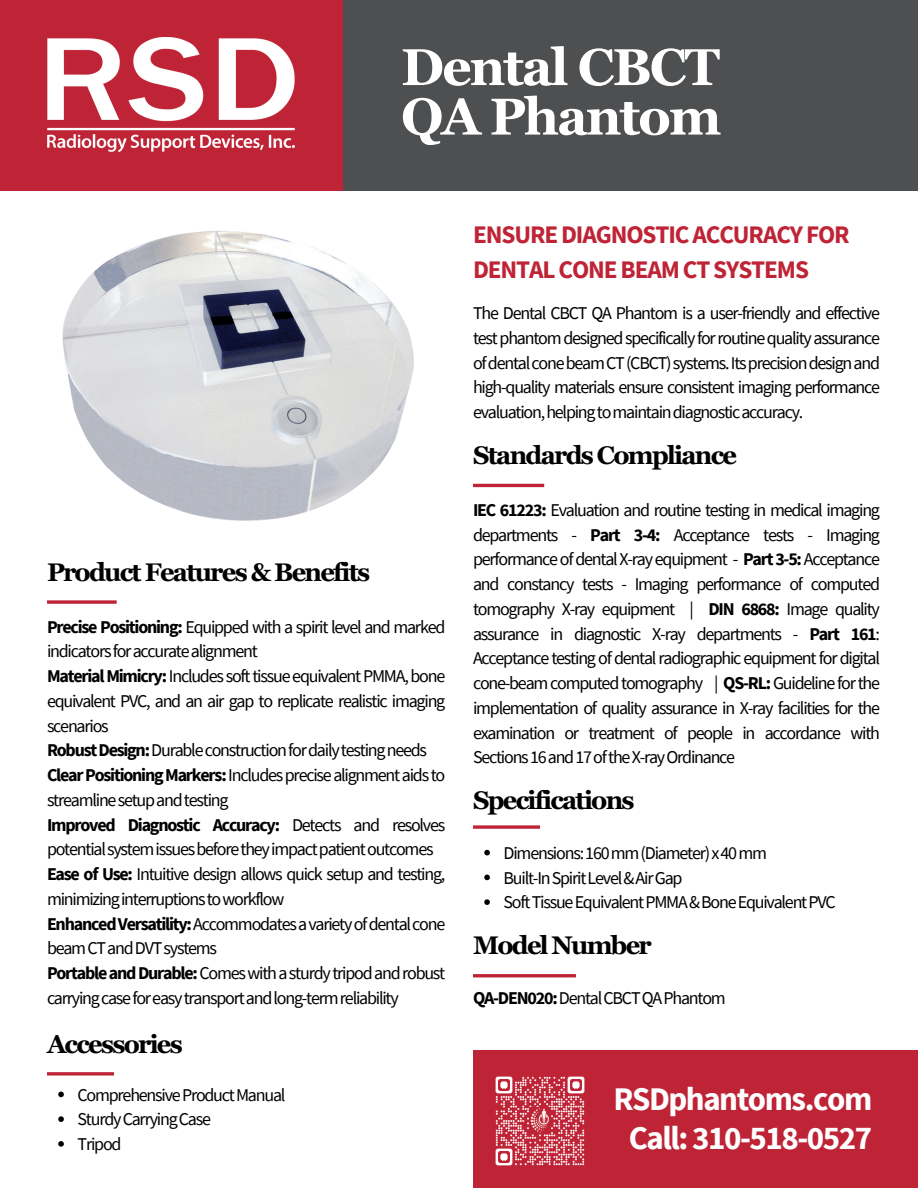
<style>
.page{position:relative;width:918px;height:1188px;background:#fff}
.page>*{position:absolute;margin:0;border:0;box-sizing:border-box;transform-origin:0 0}
.t1{font:700 51.6px/49.5px "Georgia Pro";letter-spacing:-.04em;color:#fff}
.t2{font:700 33px/39.3px "Source Sans Pro";letter-spacing:-.045em;color:#fff;text-align:center}
.t3{font:700 25.5px "Georgia Pro";letter-spacing:-.07em;color:#000}
.t4{font:700 25.2px/34.8px "Source Sans Pro";letter-spacing:-.045em;color:#bf2436}
.t5{font:18px/24.8px "Source Sans Pro";letter-spacing:-.07em;color:#000}
.s1{font-weight:700}
</style>
<div class="page">
<svg style="left:62px;top:231px;width:352px;height:290px"></svg>
<svg style="left:484px;top:850px;width:6px;height:5px"></svg>
<svg style="left:484px;top:875px;width:6px;height:5px"></svg>
<svg style="left:484px;top:899px;width:6px;height:6px"></svg>
<svg style="left:473px;top:825px;width:67px;height:4px"></svg>
<hr style="left:473px;top:974px;width:103px;height:3px;background:#bf2436">
<div style="left:0;top:0;width:918px;height:191px;background:#4d4f51"></div>
<div style="left:0;top:0;width:343px;height:191px;background:#bf2436"></div>
<img style="left:47px;top:37px;width:248px;height:115px">
<div style="left:473px;top:1050px;width:445px;height:138px;background:#bf2436"></div>
<img style="left:495px;top:1076px;width:90px;height:90px">
<svg style="left:47px;top:600px;width:70px;height:4px"></svg>
<hr style="left:473px;top:484px;width:71px;height:3px;background:#bf2436">
<svg style="left:58px;top:1092px;width:6px;height:5px"></svg>
<svg style="left:58px;top:1116px;width:6px;height:6px"></svg>
<svg style="left:58px;top:1141px;width:6px;height:6px"></svg>
<svg style="left:47px;top:1072px;width:67px;height:4px"></svg>
<img style="left:529px;top:1108px;width:21px;height:26px">
<h1 class="t1" style="left:401px;top:44px;width:322px">Dental CBCT<br>QA Phantom</h1>
<h3 class="t3" style="left:47px;top:557px;width:325px">Product Features &amp; Benefits</h3>
<p class="t5" style="left:47px;top:614px;width:400px"><span class="s1">Precise Positioning:</span> Equipped with a spirit level and marked indicators for accurate alignment<br><span class="s1">Material Mimicry:</span> Includes soft tissue equivalent PMMA, bone equivalent PVC, and an air gap to replicate realistic imaging scenarios<br><span class="s1">Robust Design:</span> Durable construction for daily testing needs <span class="s1">Clear Positioning Markers:</span> Includes precise alignment aids to streamline setup and testing<br><span class="s1">Improved Diagnostic Accuracy:</span> Detects and resolves potential system issues before they impact patient outcomes <span class="s1">Ease of Use:</span> Intuitive design allows quick setup and testing, minimizing interruptions to workflow<br><span class="s1">Enhanced Versatility:</span> Accommodates a variety of dental cone beam CT and DVT systems<br><span class="s1">Portable and Durable:</span> Comes with a sturdy tripod and robust carrying case for easy transport and long-term reliability</p>
<h3 class="t3" style="left:47px;top:1030px;width:137px">Accessories</h3>
<p class="t5" style="left:78px;top:1082px;width:209px">Comprehensive Product Manual<br>Sturdy Carrying Case<br>Tripod</p>
<h3 class="t4" style="left:473px;top:217px;width:378px">ENSURE DIAGNOSTIC ACCURACY FOR<br>DENTAL CONE BEAM CT SYSTEMS</h3>
<p class="t5" style="left:473px;top:301px;width:409px;text-align:justify">The Dental CBCT QA Phantom is a user-friendly and effective test phantom designed specifically for routine quality assurance of dental cone beam CT (CBCT) systems. Its precision design and high-quality materials ensure consistent imaging performance evaluation, helping to maintain diagnostic accuracy.</p>
<h3 class="t3" style="left:473px;top:441px;width:266px">Standards Compliance</h3>
<p class="t5" style="left:473px;top:497px;width:409px;text-align:justify"><span class="s1">IEC 61223:</span> Evaluation and routine testing in medical imaging departments - <span class="s1">Part 3-4:</span> Acceptance tests - Imaging performance of dental X-ray equipment - <span class="s1">Part 3-5:</span> Acceptance and constancy tests - Imaging performance of computed tomography X-ray equipment | <span class="s1">DIN 6868:</span> Image quality assurance in diagnostic X-ray departments - <span class="s1">Part 161</span>:<br>Acceptance testing of dental radiographic equipment for digital cone-beam computed tomography | <span class="s1">QS-RL:</span> Guideline for the implementation of quality assurance in X-ray facilities for the examination or treatment of people in accordance with Sections 16 and 17 of the X-ray Ordinance</p>
<h3 class="t3" style="left:473px;top:786px;width:163px">Specifications</h3>
<p class="t5" style="left:504px;top:840px;width:334px">Dimensions: 160 mm (Diameter) x 40 mm<br>Built-In Spirit Level &amp; Air Gap<br>Soft Tissue Equivalent PMMA &amp; Bone Equivalent PVC</p>
<h3 class="t3" style="left:473px;top:931px;width:180px">Model Number</h3>
<p class="t5" style="left:473px;top:985px;width:254px"><span class="s1">QA-DEN020:</span> Dental CBCT QA Phantom</p>
<h2 class="t2" style="left:613px;top:1079px;width:260px">RSDphantoms.com<br>Call: 310-518-0527</h2>
</div>
